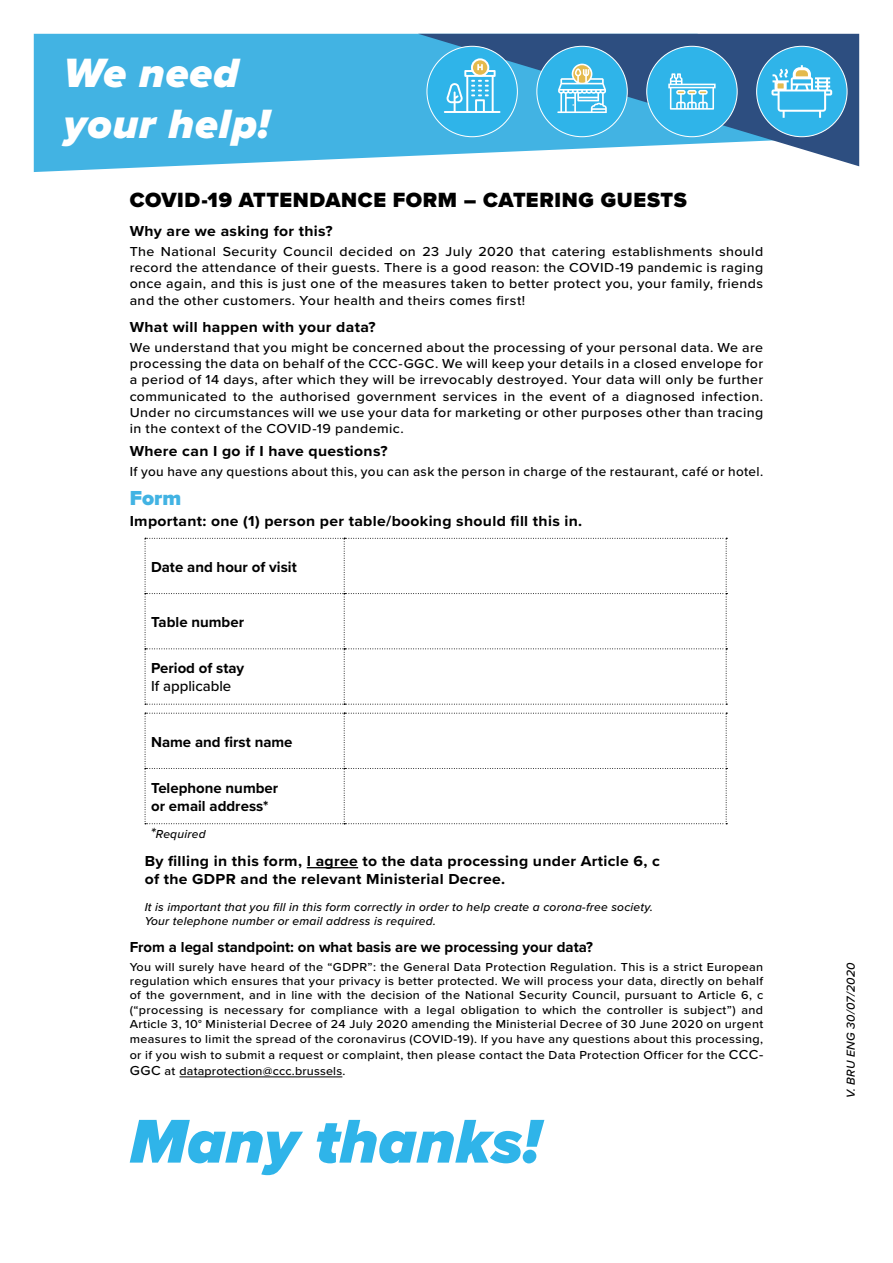
<style>
.page{position:relative;width:893px;height:1263px;background:#fff}
.page>*{position:absolute;margin:0;border:0;box-sizing:border-box;transform-origin:0 0}
.t1{font:italic 900 64.05px "Proxima Nova";color:#2fb4e9}
.t2{font:italic 900 42.45px/51px "Proxima Nova";letter-spacing:.02em;color:#fff}
.t3{font:900 21.3px "Proxima Nova";letter-spacing:.03em;color:#000}
.t4{font:900 21px "Proxima Nova";color:#42b3e3}
.t5{font:700 15px/18px "Proxima Nova";letter-spacing:.02em;color:#000;scale:1.05 1}
.t6{font:700 15px/18px "Proxima Nova";color:#000}
.t7{font:500 15px "Proxima Nova";color:#000}
.t8{font:500 13.5px/16.2px "Proxima Nova";letter-spacing:.03em;color:#000;text-align:justify;scale:1.05 1}
.t9{font:500 13.5px "Proxima Nova";letter-spacing:.03em;color:#000}
.t10{font:500 12px/14.4px "Proxima Nova";letter-spacing:.03em;color:#000;text-align:justify;scale:1.05 1}
.t11{font:italic 500 12px/14.4px "Proxima Nova";letter-spacing:.02em;color:#000}
.s1{font-size:15px}
.s2{font-size:13.5px}
</style>
<div class="page">
<hr style="left:179px;top:1076px;width:163px;height:1px;background:#000">
<svg style="left:145px;top:538px;width:582px;height:167px"></svg>
<svg style="left:145px;top:713px;width:582px;height:111px"></svg>
<div style="left:34px;top:34px;width:384px;height:138px;background:#42b3e3"></div>
<svg style="left:418px;top:34px;width:441px;height:132px"></svg>
<div style="left:427px;top:46px;width:90px;height:91px;background:#2fb4e9;border-radius:50%"></div>
<svg style="left:472px;top:59px;width:16px;height:17px"></svg>
<div style="left:471px;top:58px;width:18px;height:19px;border:2px solid #fff;border-radius:50%"></div>
<svg style="left:444px;top:64px;width:56px;height:49px"></svg>
<div style="left:537px;top:46px;width:90px;height:91px;background:#2fb4e9;border-radius:50%"></div>
<svg style="left:557px;top:64px;width:50px;height:49px"></svg>
<div style="left:647px;top:46px;width:90px;height:91px;background:#2fb4e9;border-radius:50%"></div>
<svg style="left:668px;top:73px;width:48px;height:37px"></svg>
<div style="left:757px;top:46px;width:90px;height:91px;background:#2fb4e9;border-radius:50%"></div>
<svg style="left:771px;top:65px;width:61px;height:53px"></svg>
<hr style="left:307px;top:867px;width:51px;height:1px;background:#000">
<p class="t2" style="left:64px;top:47px;width:208px">We need your help!</p>
<p class="t3" style="left:130px;top:184px;width:559px">COVID-19 ATTENDANCE FORM – CATERING GUESTS</p>
<p class="t5" style="left:130px;top:221px;width:195px">Why are we asking for this?</p>
<p class="t8" style="left:130px;top:243px;width:605px">The National Security Council decided on 23 July 2020 that catering establishments should record the attendance of their guests. There is a good reason: the COVID-19 pandemic is raging once again, and this is just one of the measures taken to better protect you, your family, friends and the other customers. Your health and theirs comes first!</p>
<p class="t5" style="left:130px;top:317px;width:236px">What will happen with your data?</p>
<p class="t8" style="left:130px;top:339px;width:605px">We understand that you might be concerned about the processing of your personal data. We are processing the data on behalf of the CCC-GGC. We will keep your details in a closed envelope for a period of 14 days, after which they will be irrevocably destroyed. Your data will only be further communicated to the authorised government services in the event of a diagnosed infection.<br>Under no circumstances will we use your data for marketing or other purposes other than tracing in the context of the COVID-19 pandemic.</p>
<p class="t5" style="left:130px;top:441px;width:247px">Where can I go if I have questions?</p>
<p class="t9" style="left:130px;top:462px;width:635px">If you have any questions about this, you can ask the person in charge of the restaurant, café or hotel.</p>
<p class="t4" style="left:130px;top:482px;width:53px">Form</p>
<p class="t5" style="left:130px;top:511px;width:433px">Important: one (1) person per table/booking should fill this in.</p>
<p class="t6" style="left:151px;top:557px;width:147px">Date and hour of visit</p>
<p class="t6" style="left:151px;top:613px;width:95px">Table number</p>
<p class="t6" style="left:151px;top:659px;width:95px">Period of stay</p>
<p class="t7" style="left:151px;top:675px;width:82px">If applicable</p>
<p class="t6" style="left:151px;top:732px;width:143px">Name and first name</p>
<p class="t6" style="left:151px;top:779px;width:129px">Telephone number or email address*</p>
<p class="t11" style="left:151px;top:827px;width:57px"><span class="s1">*</span>Required</p>
<p class="t5" style="left:145px;top:851px;width:492px">By filling in this form, I agree to the data processing under Article 6, c of the GDPR and the relevant Ministerial Decree.</p>
<p class="t11" style="left:145px;top:899px;width:510px">It is important that you fill in this form correctly in order to help create a corona-free society.<br>Your telephone number or email address is required.</p>
<p class="t6" style="left:130px;top:938px;width:465px">From a legal standpoint: on what basis are we processing your data?</p>
<p class="t10" style="left:130px;top:959px;width:605px">You will surely have heard of the “GDPR”: the General Data Protection Regulation. This is a strict European regulation which ensures that your privacy is better protected. We will process your data, directly on behalf of the government, and in line with the decision of the National Security Council, pursuant to Article 6, c (“processing is necessary for compliance with a legal obligation to which the controller is subject”) and Article 3, 10° Ministerial Decree of 24 July 2020 amending the Ministerial Decree of 30 June 2020 on urgent measures to limit the spread of the coronavirus (COVID-19). If you have any questions about this processing,</p>
<p class="t10" style="left:130px;top:1046px;width:605px;line-height:16.2px">or if you wish to submit a request or complaint, then please contact the Data Protection Officer for the <span class="s2">CCC-<br>GGC</span> at dataprotection@ccc.brussels.</p>
<p class="t1" style="left:130px;top:1093px;width:413px">Many thanks!</p>
<p class="t11" style="left:843px;top:1098px;width:137px;rotate:-90deg">V. BRU ENG 30/07/2020</p>
</div>
